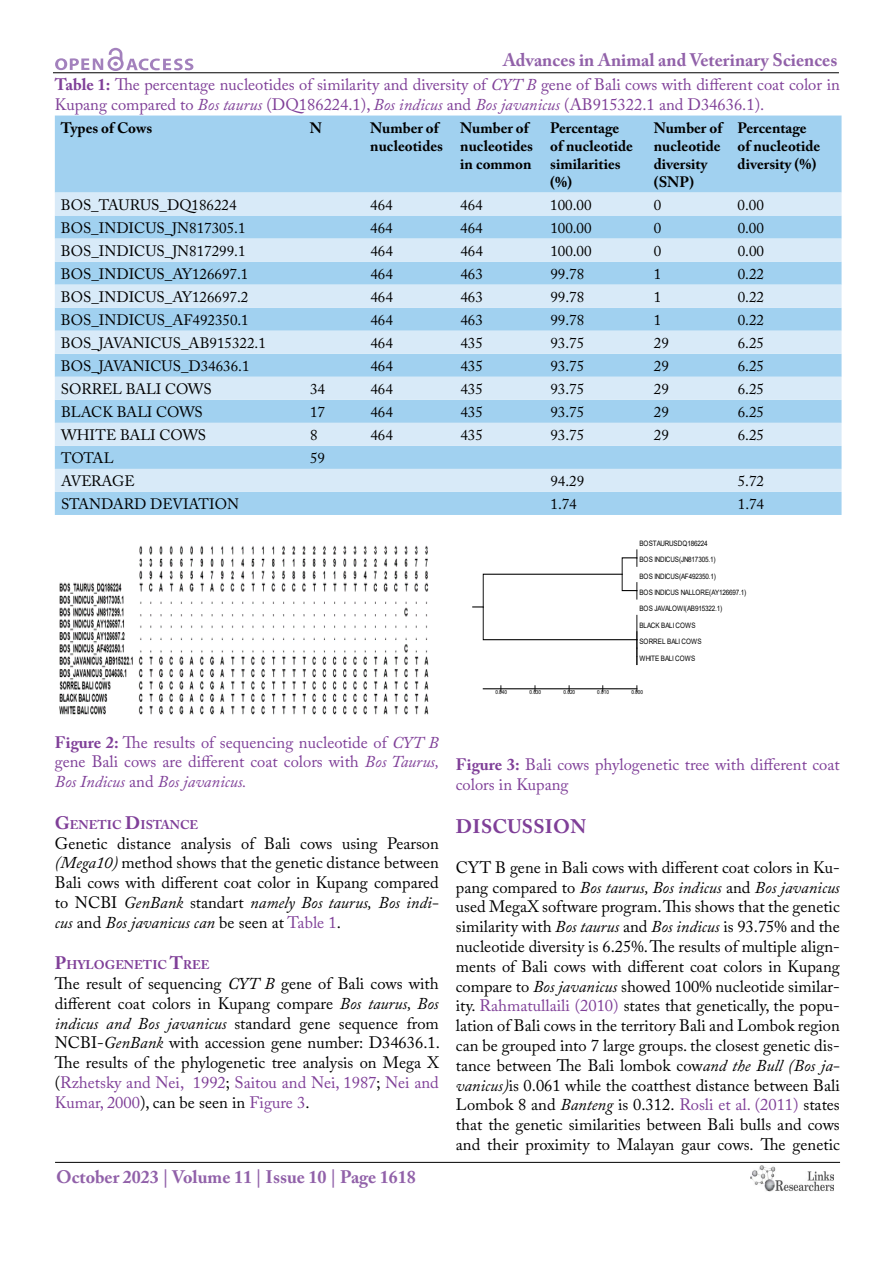
<style>
.page{position:relative;width:893px;height:1263px;background:#fff}
.page>*{position:absolute;margin:0;border:0;box-sizing:border-box;transform-origin:0 0}
.t1{font:700 19.5px "Adobe Caslon Pro";color:#7f3f98}
.t2{font:700 18px "Adobe Caslon Pro";color:#9161a9}
.t3{font:16.5px/19.8px "Adobe Caslon Pro";color:#000;text-align:justify}
.t4{font:16.5px/19.8px "Adobe Caslon Pro";color:#7f3f98}
.t5{font:15px "Adobe Caslon Pro";color:#000}
.t6{font:700 15px/18px "Adobe Caslon Pro";color:#000}
.t7{font:15px "Adobe Caslon Pro";letter-spacing:-.02em;color:#000}
.t8{font:700 12.6px "Adobe Caslon Pro";color:#7f3f98}
.t9{font:7.5px/16.4px "Arial";letter-spacing:-.025em;color:#000;scale:.85 1}
.t10{font:5.4px "Microsoft Sans Serif";color:#000;scale:.85 1}
.s1{font-weight:700}
.s2{font-style:italic}
.s3{font-size:18px}
.s4{color:#7f3f98}
</style>
<div class="page">
<hr style="left:53px;top:72px;width:786px;height:1px;background:#000">
<hr style="left:55px;top:1162px;width:785px;height:1px;background:#000">
<svg style="left:55px;top:48px;width:138px;height:23px"></svg>
<img style="left:750px;top:1166px;width:83px;height:26px">
<div style="left:55px;top:116px;width:786px;height:399px;background:#a1d1f0"></div>
<svg style="left:55px;top:193px;width:786px;height:299px;background:#bfdef4"></svg>
<img style="left:59px;top:545px;width:370px;height:170px">
<svg style="left:473px;top:550px;width:165px;height:114px"></svg>
<hr style="left:483px;top:688px;width:154px;height:1px;background:#000">
<p class="t2" style="left:503px;top:50px;width:336px">Advances in Animal and Veterinary Sciences</p>
<p class="t4" style="left:55px;top:74px;width:786px"><span class="s1">Table 1:</span> The percentage nucleotides of similarity and diversity of <span class="s2">CYT B</span> gene of Bali cows with different coat color in<br>Kupang compared to <span class="s2">Bos taurus</span> (DQ186224.1), <span class="s2">Bos indicus</span> and <span class="s2">Bos javanicus</span> (AB915322.1 and D34636.1).</p>
<p class="t6" style="left:61px;top:118px;width:93px">Types of Cows</p>
<p class="t6" style="left:310px;top:118px;width:13px">N</p>
<p class="t6" style="left:370px;top:118px;width:74px">Number of nucleotides</p>
<p class="t6" style="left:460px;top:118px;width:74px">Number of nucleotides in common</p>
<p class="t6" style="left:550px;top:118px;width:84px">Percentage of nucleotide similarities (%)</p>
<p class="t6" style="left:654px;top:118px;width:70px">Number of nucleotide diversity (SNP)</p>
<p class="t6" style="left:738px;top:118px;width:84px">Percentage of nucleotide diversity (%)</p>
<p class="t5" style="left:61px;top:196px;width:177px">BOS_TAURUS_DQ186224</p>
<p class="t5" style="left:370px;top:196px;width:24px">464</p>
<p class="t5" style="left:460px;top:196px;width:24px">464</p>
<p class="t5" style="left:550px;top:196px;width:43px">100.00</p>
<p class="t5" style="left:654px;top:196px;width:9px">0</p>
<p class="t5" style="left:738px;top:196px;width:28px">0.00</p>
<p class="t5" style="left:61px;top:219px;width:186px">BOS_INDICUS_JN817305.1</p>
<p class="t5" style="left:370px;top:219px;width:24px">464</p>
<p class="t5" style="left:460px;top:219px;width:24px">464</p>
<p class="t5" style="left:550px;top:219px;width:43px">100.00</p>
<p class="t5" style="left:654px;top:219px;width:9px">0</p>
<p class="t5" style="left:738px;top:219px;width:28px">0.00</p>
<p class="t5" style="left:61px;top:242px;width:186px">BOS_INDICUS_JN817299.1</p>
<p class="t5" style="left:370px;top:242px;width:24px">464</p>
<p class="t5" style="left:460px;top:242px;width:24px">464</p>
<p class="t5" style="left:550px;top:242px;width:43px">100.00</p>
<p class="t5" style="left:654px;top:242px;width:9px">0</p>
<p class="t5" style="left:738px;top:242px;width:28px">0.00</p>
<p class="t5" style="left:61px;top:265px;width:189px">BOS_INDICUS_AY126697.1</p>
<p class="t5" style="left:370px;top:265px;width:24px">464</p>
<p class="t5" style="left:460px;top:265px;width:24px">463</p>
<p class="t5" style="left:550px;top:265px;width:35px">99.78</p>
<p class="t5" style="left:654px;top:265px;width:9px">1</p>
<p class="t5" style="left:738px;top:265px;width:28px">0.22</p>
<p class="t5" style="left:61px;top:288px;width:189px">BOS_INDICUS_AY126697.2</p>
<p class="t5" style="left:370px;top:288px;width:24px">464</p>
<p class="t5" style="left:460px;top:288px;width:24px">463</p>
<p class="t5" style="left:550px;top:288px;width:35px">99.78</p>
<p class="t5" style="left:654px;top:288px;width:9px">1</p>
<p class="t5" style="left:738px;top:288px;width:28px">0.22</p>
<p class="t5" style="left:61px;top:311px;width:189px">BOS_INDICUS_AF492350.1</p>
<p class="t5" style="left:370px;top:311px;width:24px">464</p>
<p class="t5" style="left:460px;top:311px;width:24px">463</p>
<p class="t5" style="left:550px;top:311px;width:35px">99.78</p>
<p class="t5" style="left:654px;top:311px;width:9px">1</p>
<p class="t5" style="left:738px;top:311px;width:28px">0.22</p>
<p class="t5" style="left:61px;top:334px;width:206px">BOS_JAVANICUS_AB915322.1</p>
<p class="t5" style="left:370px;top:334px;width:24px">464</p>
<p class="t5" style="left:460px;top:334px;width:24px">435</p>
<p class="t5" style="left:550px;top:334px;width:35px">93.75</p>
<p class="t5" style="left:654px;top:334px;width:16px">29</p>
<p class="t5" style="left:738px;top:334px;width:28px">6.25</p>
<p class="t5" style="left:61px;top:357px;width:190px">BOS_JAVANICUS_D34636.1</p>
<p class="t5" style="left:370px;top:357px;width:24px">464</p>
<p class="t5" style="left:460px;top:357px;width:24px">435</p>
<p class="t5" style="left:550px;top:357px;width:35px">93.75</p>
<p class="t5" style="left:654px;top:357px;width:16px">29</p>
<p class="t5" style="left:738px;top:357px;width:28px">6.25</p>
<p class="t5" style="left:61px;top:380px;width:152px">SORREL BALI COWS</p>
<p class="t5" style="left:310px;top:380px;width:16px">34</p>
<p class="t5" style="left:370px;top:380px;width:24px">464</p>
<p class="t5" style="left:460px;top:380px;width:24px">435</p>
<p class="t5" style="left:550px;top:380px;width:35px">93.75</p>
<p class="t5" style="left:654px;top:380px;width:16px">29</p>
<p class="t5" style="left:738px;top:380px;width:28px">6.25</p>
<p class="t5" style="left:61px;top:403px;width:143px">BLACK BALI COWS</p>
<p class="t5" style="left:310px;top:403px;width:16px">17</p>
<p class="t5" style="left:370px;top:403px;width:24px">464</p>
<p class="t5" style="left:460px;top:403px;width:24px">435</p>
<p class="t5" style="left:550px;top:403px;width:35px">93.75</p>
<p class="t5" style="left:654px;top:403px;width:16px">29</p>
<p class="t5" style="left:738px;top:403px;width:28px">6.25</p>
<p class="t5" style="left:61px;top:426px;width:147px">WHITE BALI COWS</p>
<p class="t5" style="left:310px;top:426px;width:9px">8</p>
<p class="t5" style="left:370px;top:426px;width:24px">464</p>
<p class="t5" style="left:460px;top:426px;width:24px">435</p>
<p class="t5" style="left:550px;top:426px;width:35px">93.75</p>
<p class="t5" style="left:654px;top:426px;width:16px">29</p>
<p class="t5" style="left:738px;top:426px;width:28px">6.25</p>
<p class="t5" style="left:61px;top:449px;width:54px">TOTAL</p>
<p class="t5" style="left:310px;top:449px;width:16px">59</p>
<p class="t7" style="left:61px;top:472px;width:75px">AVERAGE</p>
<p class="t5" style="left:550px;top:472px;width:35px">94.29</p>
<p class="t5" style="left:738px;top:472px;width:28px">5.72</p>
<p class="t5" style="left:61px;top:495px;width:179px">STANDARD DEVIATION</p>
<p class="t5" style="left:550px;top:495px;width:28px">1.74</p>
<p class="t5" style="left:738px;top:495px;width:28px">1.74</p>
<p class="t9" style="left:639px;top:535px;width:127px">BOSTAURUSDQ186224<br>BOS INDICUS(JN817305.1)<br>BOS INDICUS(AF492350.1)<br>BOS INDICUS NALLORE(AY126697.1)<br>BOS JAVALOWI(AB915322.1)<br>BLACK BALI COWS<br>SORREL BALI COWS<br>WHITE BALI COWS</p>
<p class="t4" style="left:55px;top:732px;width:386px;text-align:justify"><span class="s1">Figure 2:</span> The results of sequencing nucleotide of <span class="s2">CYT B </span>gene Bali cows are different coat colors with <span class="s2">Bos Taurus, Bos Indicus</span> and <span class="s2">Bos javanicus.</span></p>
<p class="t8" style="left:55px;top:817px;width:145px"><span class="s3">G</span>ENETIC <span class="s3">D</span>ISTANCE</p>
<p class="t3" style="left:55px;top:833px;width:385px">Genetic distance analysis of Bali cows using Pearson <span class="s2">(Mega10)</span> method shows that the genetic distance between Bali cows with different coat color in Kupang compared to NCBI <span class="s2">GenBank</span> standart <span class="s2">namely Bos taurus, Bos indi&shy;cus</span> and <span class="s2">Bos javanicus can</span> be seen at <span class="s4">Table 1</span>.</p>
<p class="t8" style="left:55px;top:957px;width:156px"><span class="s3">P</span>HYLOGENETIC <span class="s3">T</span>REE</p>
<p class="t3" style="left:55px;top:973px;width:387px">The result of sequencing <span class="s2">CYT B</span> gene of Bali cows with different coat colors in Kupang compare <span class="s2">Bos taurus, Bos indicus and Bos javanicus</span> standard gene sequence from NCBI-<span class="s2">GenBank</span> with accession gene number: D34636.1.<br>The results of the phylogenetic tree analysis on Mega X (<span class="s4">Rzhetsky and Nei, 1992</span>; <span class="s4">Saitou and Nei, 1987</span>; <span class="s4">Nei and Kumar, 2000</span>), can be seen in <span class="s4">Figure 3</span>.</p>
<p class="t2" style="left:56px;top:1166px;width:361px">October 2023 | Volume 11 | Issue 10 | Page 1618</p>
<p class="t10" style="left:495px;top:689px;width:15px">0.040</p>
<p class="t10" style="left:529px;top:689px;width:15px">0.030</p>
<p class="t10" style="left:564px;top:689px;width:15px">0.020</p>
<p class="t10" style="left:597px;top:689px;width:15px">0.010</p>
<p class="t10" style="left:631px;top:689px;width:15px">0.000</p>
<p class="t4" style="left:456px;top:754px;width:385px"><span class="s1">Figure 3:</span> Bali cows phylogenetic tree with different coat colors in Kupang</p>
<p class="t1" style="left:456px;top:815px;width:13px">Dis</p>
<p class="t1" style="left:492px;top:815px;width:42px">cussio</p>
<p class="t1" style="left:570px;top:815px;width:17px">n</p>
<p class="t3" style="left:456px;top:857px;width:385px">CYT B gene in Bali cows with different coat colors in Ku&shy;pang compared to <span class="s2">Bos taurus, Bos indicus</span> and <span class="s2">Bos javanicus </span>used MegaX software program. This shows that the genetic similarity with <span class="s2">Bos taurus</span> and <span class="s2">Bos indicus</span> is 93.75% and the nucleotide diversity is 6.25%. The results of multiple align&shy;ments of Bali cows with different coat colors in Kupang compare to <span class="s2">Bos javanicus</span> showed 100% nucleotide similar&shy;ity. <span class="s4">Rahmatullaili (2010)</span> states that genetically, the popu&shy;lation of Bali cows in the territory Bali and Lombok region can be grouped into 7 large groups. the closest genetic dis&shy;tance between The Bali lombok cow<span class="s2">and the Bull (Bos ja&shy;vanicus)</span>is 0.061 while the coatthest distance between Bali Lombok 8 and <span class="s2">Banteng</span> is 0.312. <span class="s4">Rosli et al. (2011)</span> states that the genetic similarities between Bali bulls and cows and their proximity to Malayan gaur cows. The genetic</p>
</div>
